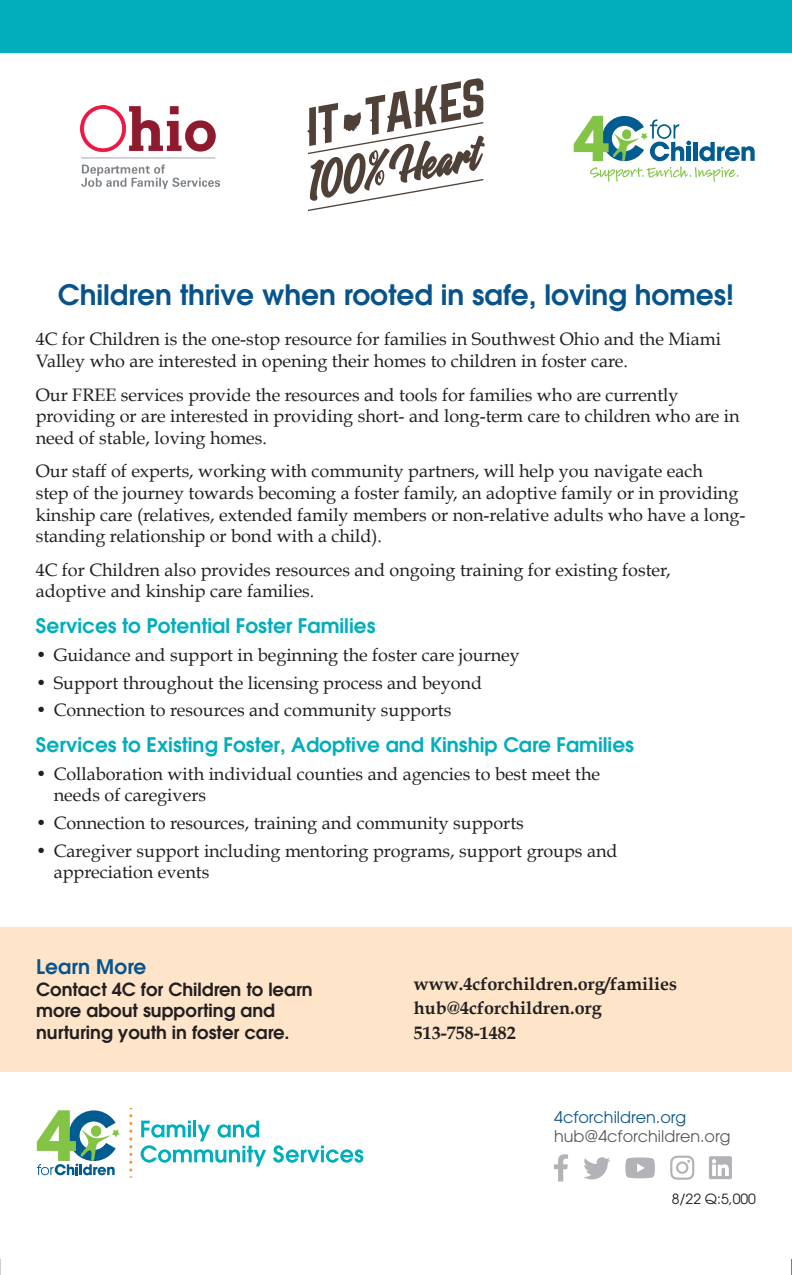
<style>
.page{position:relative;width:792px;height:1275px;background:#fff}
.page>*{position:absolute;margin:0;border:0;box-sizing:border-box;transform-origin:0 0}
.t1{font:600 28px "Avant Garde";color:#07538b}
.t2{font:600 20px "ITC Avant Garde Std";color:#00aebc}
.t3{font:600 20px "ITC Avant Garde Std";letter-spacing:.01em;color:#07538b}
.t4{font:18px/21.6px "Book Antiqua";color:#231f20}
.t5{font:600 18px/21.6px "ITC Avant Garde Std";color:#231f20}
.t6{font:700 18px/24.4px "Book Antiqua";color:#231f20}
.t7{font:16px "ITC Avant Garde Std";color:#57585a}
.t8{font:16px "ITC Avant Garde Std";color:#07538b}
.t9{font:14px "ITC Avant Garde Std";color:#231f20}
</style>
<div class="page">
<div style="left:0;top:0;width:792px;height:53px;background:#00aebc"></div>
<svg style="left:37px;top:1110px;width:83px;height:65px"></svg>
<svg style="left:141px;top:1120px;width:125px;height:46px"></svg>
<svg style="left:273px;top:1145px;width:90px;height:18px"></svg>
<svg style="left:130px;top:1108px;width:2px;height:70px"></svg>
<div style="left:0;top:927px;width:792px;height:144px;background:#fee5c9"></div>
<svg style="left:709px;top:1156px;width:23px;height:23px"></svg>
<svg style="left:625px;top:1157px;width:30px;height:21px"></svg>
<svg style="left:670px;top:1155px;width:24px;height:25px"></svg>
<svg style="left:583px;top:1157px;width:27px;height:22px"></svg>
<svg style="left:554px;top:1154px;width:14px;height:27px"></svg>
<svg style="left:573px;top:116px;width:181px;height:66px"></svg>
<svg style="left:307px;top:78px;width:177px;height:133px"></svg>
<img style="left:80px;top:106px;width:139px;height:82px">
<svg style="left:0;top:1259px;width:1px;height:16px"></svg>
<svg style="left:791px;top:1259px;width:1px;height:16px"></svg>
<h1 class="t1" style="left:58px;top:276px;width:677px">Children thrive when rooted in safe, loving homes!</h1>
<p class="t4" style="left:36px;top:328px;width:686px">4C for Children is the one-stop resource for families in Southwest Ohio and the Miami<br>Valley who are interested in opening their homes to children in foster care.</p>
<p class="t4" style="left:36px;top:384px;width:705px">Our FREE services provide the resources and tools for families who are currently providing or are interested in providing short- and long-term care to children who are in need of stable, loving homes.</p>
<p class="t4" style="left:36px;top:460px;width:711px">Our staff of experts, working with community partners, will help you navigate each<br>step of the journey towards becoming a foster family, an adoptive family or in providing kinship care (relatives, extended family members or non-relative adults who have a long&shy;standing relationship or bond with a child).</p>
<p class="t4" style="left:36px;top:559px;width:636px">4C for Children also provides resources and ongoing training for existing foster, adoptive and kinship care families.</p>
<p class="t2" style="left:36px;top:613px;width:341px">Services to Potential Foster Families</p>
<p class="t4" style="left:36px;top:644px;width:486px">• Guidance and support in beginning the foster care journey</p>
<p class="t4" style="left:36px;top:672px;width:448px">• Support throughout the licensing process and beyond</p>
<p class="t4" style="left:36px;top:699px;width:417px">• Connection to resources and community supports</p>
<p class="t2" style="left:36px;top:732px;width:600px">Services to Existing Foster, Adoptive and Kinship Care Families</p>
<p class="t4" style="left:54px;top:763px;width:548px;text-indent:-18px">• Collaboration with individual counties and agencies to best meet the needs of caregivers</p>
<p class="t4" style="left:36px;top:812px;width:490px">• Connection to resources, training and community supports</p>
<p class="t4" style="left:54px;top:840px;width:565px;text-indent:-18px">• Caregiver support including mentoring programs, support groups and appreciation events</p>
<p class="t3" style="left:36px;top:954px;width:112px">Learn More</p>
<p class="t5" style="left:36px;top:978px;width:278px">Contact 4C for Children to learn more about supporting and nurturing youth in foster care.</p>
<p class="t6" style="left:414px;top:972px;width:265px">www.4cforchildren.org/families hub@4cforchildren.org<br>513-758-1482</p>
<p class="t8" style="left:554px;top:1107px;width:134px">4cforchildren.org</p>
<p class="t7" style="left:554px;top:1126px;width:178px">hub@4cforchildren.org</p>
<p class="t9" style="left:671px;top:1190px;width:86px">8/22 Q:5,000</p>
</div>
